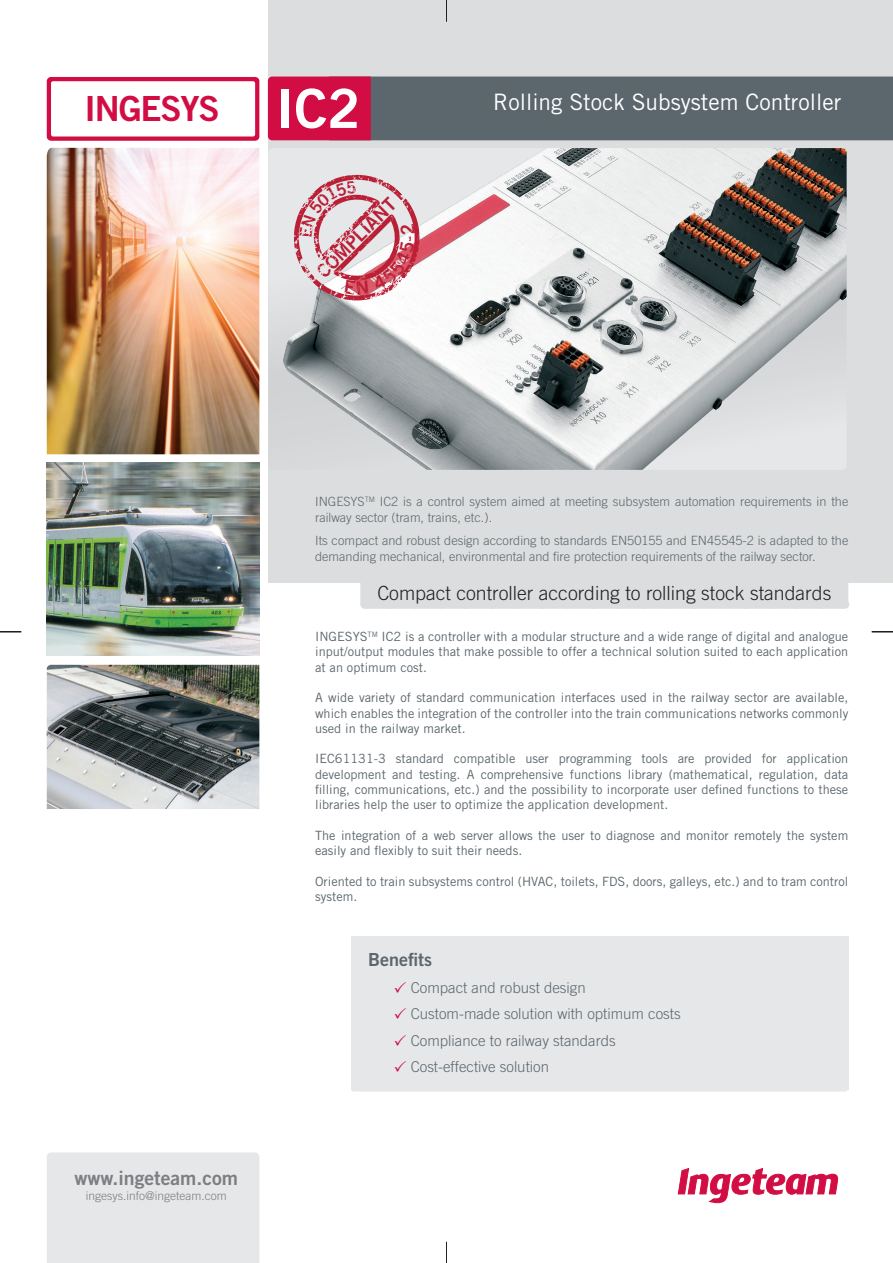
<style>
.page{position:relative;width:893px;height:1263px;background:#fff}
.page>*{position:absolute;margin:0;border:0;box-sizing:border-box;transform-origin:0 0}
.t1{font:34.65px "Trade Gothic LT Std Bd 2";letter-spacing:-.035em;color:#d20d44}
.t2{font:22.65px "Trade Gothic LT Std";color:#fff}
.t3{font:300 19.5px "Trade Gothic LT Std";color:#231f20}
.t4{font:19.5px "Trade Gothic LT Std Bd 2";color:#7c7e81}
.t5{font:18.75px "Trade Gothic LT Std Bd 2";color:#ba1f36}
.t6{font:18px "Trade Gothic LT Std Bd 2";color:#5b676c}
.t7{font:300 15px "Trade Gothic LT Std";color:#5b676c}
.t8{font:12.75px/15.3px "Trade Gothic LT Std";color:#5b676c;text-align:justify}
.t9{font:300 12.75px/15.3px "Trade Gothic LT Std";color:#5b676c}
.t10{font:300 12px "Trade Gothic LT Std";color:#7c7e81}
.s1{font-size:54px;color:#fff}
.s2{color:#d20d44}
</style>
<div class="page">
<div style="left:47px;top:1152px;width:212px;height:111px;background:#e6e7e9"></div>
<svg style="left:678px;top:1168px;width:160px;height:35px"></svg>
<div style="left:268px;top:0;width:625px;height:582px;background:#dcdddf"></div>
<div style="left:360px;top:580px;width:488px;height:24px;background:#dcdddf"></div>
<div style="left:365px;top:600px;width:479px;height:9px;background:#dcdddf"></div>
<div style="left:351px;top:936px;width:497px;height:153px;background:#e6e7e9"></div>
<svg style="left:353px;top:1089px;width:493px;height:2px"></svg>
<svg style="left:0;top:631px;width:21px;height:2px"></svg>
<svg style="left:872px;top:631px;width:21px;height:2px"></svg>
<svg style="left:446px;top:1242px;width:1px;height:21px"></svg>
<svg style="left:446px;top:0;width:1px;height:22px"></svg>
<img style="left:269px;top:148px;width:578px;height:322px">
<div style="left:47px;top:77px;width:212px;height:64px;background:#d20d44;border-radius:4px"></div>
<div style="left:51px;top:81px;width:204px;height:55px;background:#fff;border-radius:2px"></div>
<img style="left:47px;top:148px;width:212px;height:306px">
<img style="left:47px;top:462px;width:212px;height:194px">
<img style="left:47px;top:665px;width:212px;height:144px">
<svg style="left:268px;top:77px;width:625px;height:63px;background:#6e5865"></svg>
<svg style="left:281px;top:164px;width:142px;height:147px"></svg>
<h1 class="t1" style="left:85px;top:87px;width:277px">INGESYS <span class="s1">IC2</span></h1>
<h3 class="t5" style="left:312px;top:266px;width:105px;rotate:-45deg">COMPLIANT</h3>
<h2 class="t2" style="left:493px;top:88px;width:349px">Rolling Stock Subsystem Controller</h2>
<p class="t9" style="left:315px;top:494px;width:535px">INGESYS<sup>TM</sup> IC2 is a control system aimed at meeting subsystem automation requirements in the railway sector (tram, trains, etc.).</p>
<p class="t9" style="left:315px;top:533px;width:535px">Its compact and robust design according to standards EN50155 and EN45545-2 is adapted to the demanding mechanical, environmental and fire protection requirements of the railway sector.</p>
<h3 class="t3" style="left:377px;top:582px;width:455px">Compact controller according to rolling stock standards</h3>
<p class="t8" style="left:315px;top:629px;width:535px">INGESYS<sup>TM</sup> IC2 is a controller with a modular structure and a wide range of digital and analogue input/output modules that make possible to offer a technical solution suited to each application at an optimum cost.</p>
<p class="t8" style="left:315px;top:690px;width:535px">A wide variety of standard communication interfaces used in the railway sector are available, which enables the integration of the controller into the train communications networks commonly used in the railway market.</p>
<p class="t8" style="left:315px;top:751px;width:535px">IEC61131-3 standard compatible user programming tools are provided for application development and testing. A comprehensive functions library (mathematical, regulation, data filling, communications, etc.) and the possibility to incorporate user defined functions to these libraries help the user to optimize the application development.</p>
<p class="t8" style="left:315px;top:828px;width:535px">The integration of a web server allows the user to diagnose and monitor remotely the system easily and flexibly to suit their needs.</p>
<p class="t8" style="left:315px;top:873px;width:535px">Oriented to train subsystems control (HVAC, toilets, FDS, doors, galleys, etc.) and to tram control system.</p>
<h3 class="t4" style="left:75px;top:1166px;width:165px">www.ingeteam.com</h3>
<p class="t10" style="left:86px;top:1189px;width:142px">ingesys.info@ingeteam.com</p>
<h3 class="t6" style="left:368px;top:948px;width:66px">Benefits</h3>
<p class="t7" style="left:394px;top:978px;width:194px"><span class="s2">✓</span> Compact and robust design</p>
<p class="t7" style="left:394px;top:1005px;width:289px"><span class="s2">✓</span> Custom-made solution with optimum costs</p>
<p class="t7" style="left:394px;top:1031px;width:224px"><span class="s2">✓</span> Compliance to railway standards</p>
<p class="t7" style="left:394px;top:1058px;width:157px"><span class="s2">✓</span> Cost-effective solution</p>
</div>
